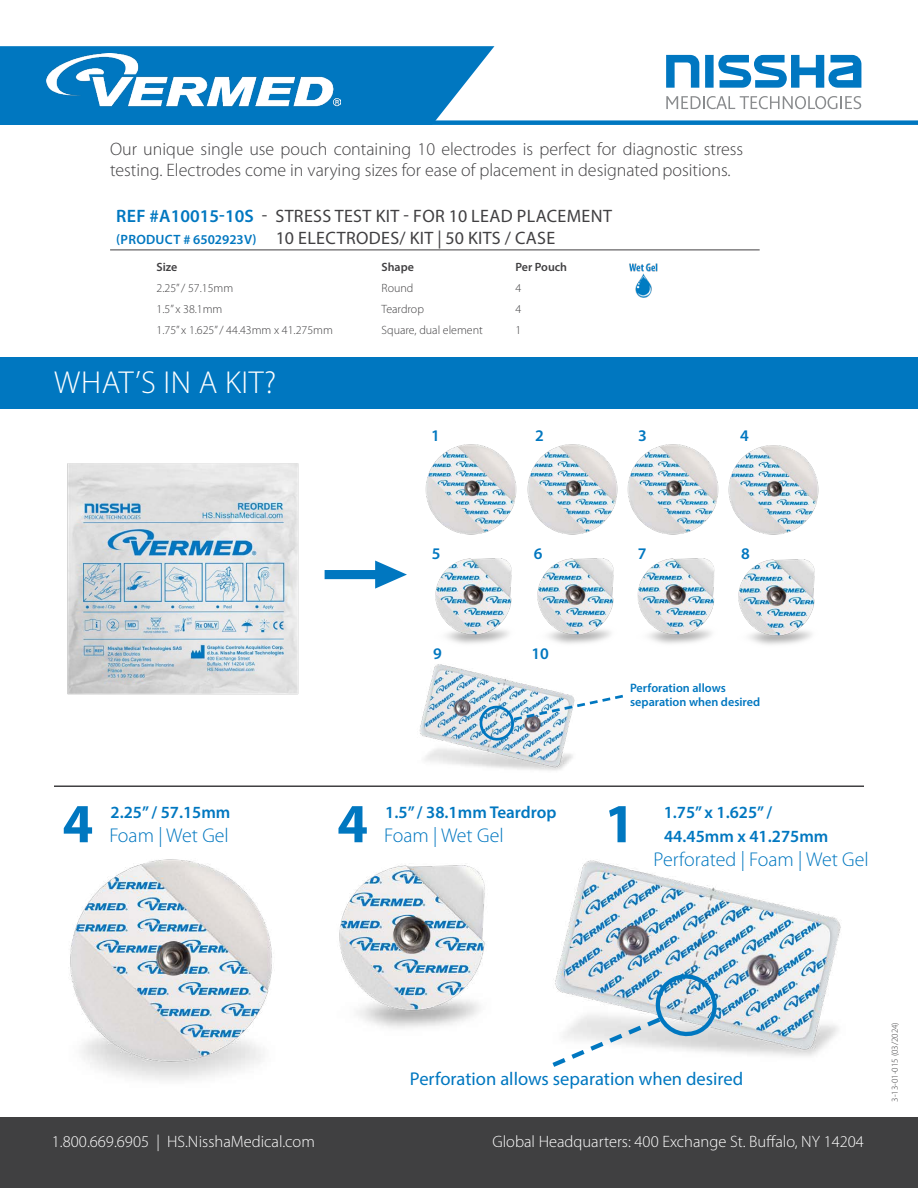
<style>
.page{position:relative;width:918px;height:1188px;background:#fff}
.page>*{position:absolute;margin:0;border:0;box-sizing:border-box;transform-origin:0 0}
.t1{font:700 55.5px "Myriad Pro";color:#0077c0}
.t2{font:300 31.8px "Myriad Pro";letter-spacing:.02em;color:#fff}
.t3{font:300 19.95px "Myriad Pro";color:#0077c0}
.t4{font:18.6px "Myriad Pro";color:#0077c0}
.t5{font:300 18px/21.6px "Myriad Pro";color:#414042}
.t6{font:18px/21.6px "Myriad Pro";letter-spacing:.02em;color:#414042}
.t7{font:600 17.1px/24px "Myriad Pro";color:#0077c0}
.t8{font:300 16.5px "Myriad Pro";color:#fff}
.t9{font:600 16.35px "Myriad Pro";color:#0077c0}
.t10{font:600 12.15px/14.7px "Myriad Pro";color:#0077c0}
.t11{font:300 12px "Myriad Pro";color:#414042}
.t12{font:600 12px "Myriad Pro";color:#414042}
.t13{font:300 9px "Myriad Pro";color:#414042}
.s1{font-weight:600;color:#0077c0}
.s2{font-weight:600;font-size:13.5px;color:#0077c0}
.s3{font-weight:700;font-size:19.95px;color:#fff}
</style>
<div class="page">
<hr style="left:110px;top:250px;width:650px;height:1px;background:#414042">
<img style="left:0;top:859px;width:888px;height:259px">
<img style="left:629px;top:263px;width:29px;height:35px">
<svg style="left:548px;top:967px;width:176px;height:104px"></svg>
<img style="left:419px;top:664px;width:154px;height:107px">
<img style="left:475px;top:693px;width:148px;height:52px">
<svg style="left:325px;top:561px;width:82px;height:28px"></svg>
<svg style="left:0;top:46px;width:494px;height:74px;background:#1c86c7"></svg>
<img style="left:46px;top:54px;width:294px;height:55px">
<div style="left:0;top:1118px;width:918px;height:70px;background:#404041"></div>
<img style="left:435px;top:558px;width:77px;height:86px">
<img style="left:537px;top:558px;width:77px;height:86px">
<img style="left:637px;top:558px;width:78px;height:86px">
<img style="left:738px;top:559px;width:77px;height:86px">
<img style="left:425px;top:444px;width:92px;height:91px">
<img style="left:628px;top:444px;width:90px;height:91px">
<img style="left:718px;top:445px;width:101px;height:90px">
<img style="left:527px;top:444px;width:101px;height:91px">
<div style="left:0;top:120px;width:918px;height:5px;background:#0077c0"></div>
<div style="left:0;top:357px;width:918px;height:52px;background:#0077c0"></div>
<img style="left:67px;top:463px;width:232px;height:232px">
<hr style="left:54px;top:785px;width:810px;height:2px;background:#414042">
<svg style="left:666px;top:96px;width:195px;height:13px"></svg>
<svg style="left:666px;top:55px;width:33px;height:33px"></svg>
<div style="left:705px;top:55px;width:9px;height:33px;background:#0077c1"></div>
<svg style="left:718px;top:55px;width:143px;height:33px"></svg>
<p class="t5" style="left:110px;top:138px;width:635px">Our unique single use pouch containing 10 electrodes is perfect for diagnostic stress testing. Electrodes come in varying sizes for ease of placement in designated positions.</p>
<p class="t6" style="left:116px;top:205px;width:497px"><span class="s1">REF #A10015-10S</span> - STRESS TEST KIT - FOR 10 LEAD PLACEMENT <span class="s2">(PRODUCT # 6502923V)</span> 10 ELECTRODES/ KIT | 50 KITS / CASE</p>
<p class="t12" style="left:157px;top:259px;width:22px">Size</p>
<p class="t12" style="left:382px;top:259px;width:34px">Shape</p>
<p class="t12" style="left:515px;top:259px;width:53px">Per Pouch</p>
<p class="t11" style="left:157px;top:281px;width:78px">2.25” / 57.15mm</p>
<p class="t11" style="left:382px;top:281px;width:33px">Round</p>
<p class="t11" style="left:515px;top:281px;width:7px">4</p>
<p class="t11" style="left:157px;top:302px;width:67px">1.5” x 38.1mm</p>
<p class="t11" style="left:382px;top:302px;width:44px">Teardrop</p>
<p class="t11" style="left:515px;top:302px;width:7px">4</p>
<p class="t11" style="left:157px;top:323px;width:178px">1.75” x 1.625” / 44.43mm x 41.275mm</p>
<p class="t11" style="left:382px;top:323px;width:103px">Square, dual element</p>
<p class="t11" style="left:515px;top:323px;width:7px">1</p>
<h2 class="t2" style="left:54px;top:364px;width:223px">WHAT’S IN A KIT?</h2>
<h1 class="t1" style="left:62px;top:787px;width:32px">4</h1>
<p class="t7" style="left:93px;top:800px;width:139px"><span class="s3">.</span> 2.25” / 57.15mm</p>
<p class="t3" style="left:109px;top:825px;width:121px">Foam | Wet Gel</p>
<p class="t9" style="left:431px;top:425px;width:10px">1</p>
<p class="t9" style="left:432px;top:543px;width:10px">5</p>
<p class="t9" style="left:535px;top:425px;width:10px">2</p>
<p class="t9" style="left:638px;top:425px;width:10px">3</p>
<p class="t9" style="left:740px;top:425px;width:10px">4</p>
<p class="t9" style="left:534px;top:543px;width:10px">6</p>
<p class="t9" style="left:638px;top:543px;width:10px">7</p>
<p class="t9" style="left:741px;top:543px;width:10px">8</p>
<p class="t9" style="left:433px;top:643px;width:10px">9</p>
<p class="t9" style="left:531px;top:643px;width:19px">10</p>
<h1 class="t1" style="left:337px;top:787px;width:32px">4</h1>
<p class="t7" style="left:368px;top:800px;width:190px"><span class="s3">.</span> 1.5” / 38.1mm Teardrop</p>
<p class="t3" style="left:384px;top:825px;width:121px">Foam | Wet Gel</p>
<p class="t10" style="left:630px;top:680px;width:132px">Perforation allows separation when desired</p>
<h1 class="t1" style="left:604px;top:787px;width:32px">1</h1>
<p class="t7" style="left:664px;top:800px;width:166px;text-indent:-18px"><span class="s3">.</span> 1.75” x 1.625” /<br>44.45mm x 41.275mm</p>
<p class="t3" style="left:653px;top:849px;width:217px">Perforated | Foam | Wet Gel</p>
<p class="t4" style="left:410px;top:1067px;width:335px">Perforation allows separation when desired</p>
<p class="t8" style="left:52px;top:1132px;width:265px">1.800.669.6905 | HS.NisshaMedical.com</p>
<p class="t8" style="left:492px;top:1132px;width:373px">Global Headquarters: 400 Exchange St. Buffalo, NY 14204</p>
<p class="t13" style="left:890px;top:1102px;width:81px;rotate:-90deg">3-13-01-015 (03/2024)</p>
</div>
